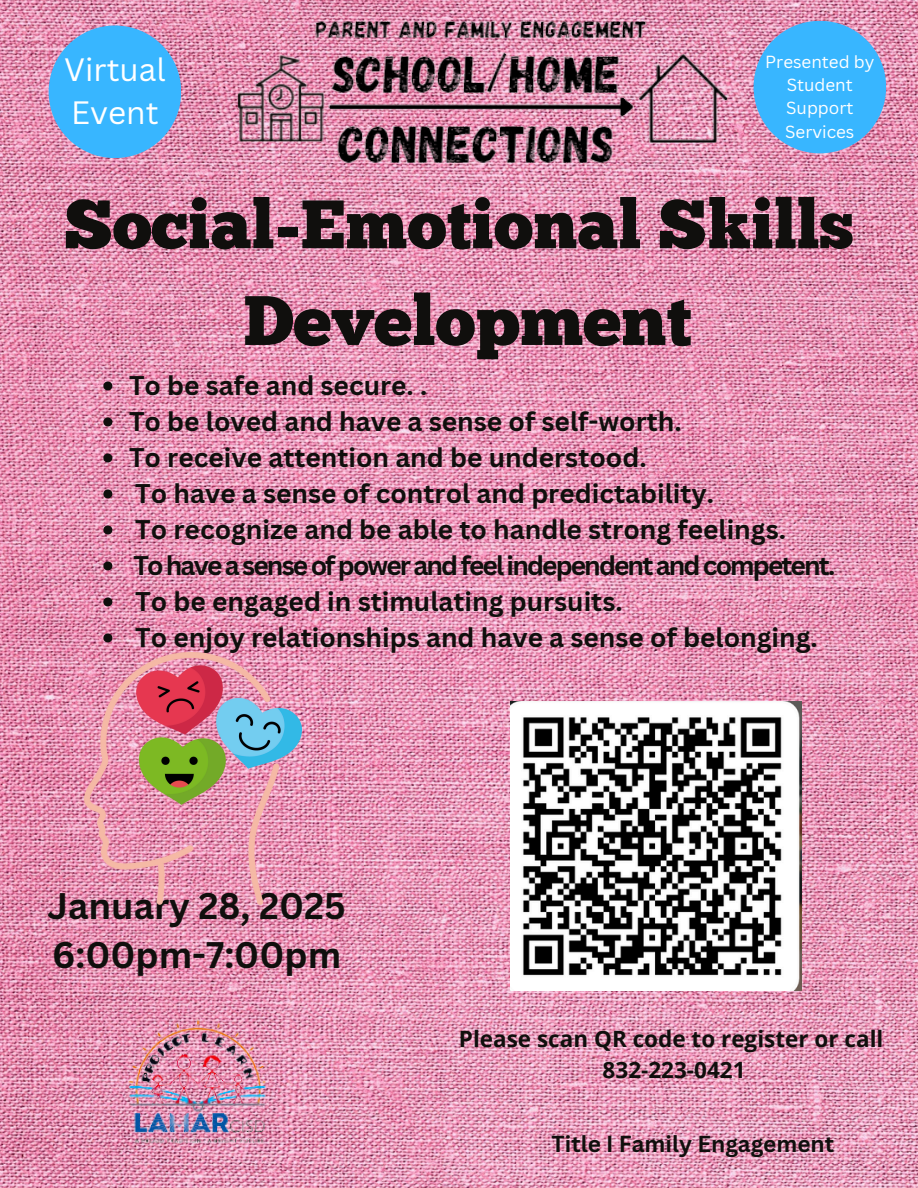
<style>
.page{position:relative;width:918px;height:1188px;background:#fff}
.page>*{position:absolute;margin:0;border:0;box-sizing:border-box;transform-origin:0 0}
.t1{font:69.9px "Chunk Five";color:#100f0d}
.t2{font:68.4px "Chunk Five";color:#100f0d}
.t3{font:700 36px/49.5px "Canva Sans";color:#100f0d}
.t4{font:31.5px/43.3px "Canva Sans";color:#fff}
.t5{font:700 26.4px "Canva Sans";color:#100f0d}
.t6{font:700 26.4px "Canva Sans";letter-spacing:-.07em;color:#100f0d}
.t7{font:700 22.5px/31.5px "Open Sans";color:#100f0d;text-align:center}
.t8{font:700 22.5px "Canva Sans";color:#100f0d}
.t9{font:17.1px/23.4px "Canva Sans";color:#fff;text-align:center}
</style>
<div class="page">
<img style="left:0;top:0;width:918px;height:1188px">
<div style="left:49px;top:26px;width:132px;height:132px;background:#38b6ff;border-radius:50%"></div>
<img style="left:228px;top:22px;width:519px;height:140px">
<div style="left:754px;top:21px;width:132px;height:132px;background:#38b6ff;border-radius:50%"></div>
<img style="left:115px;top:1016px;width:164px;height:142px">
<img style="left:84px;top:652px;width:217px;height:252px">
<img style="left:511px;top:702px;width:290px;height:289px">
<svg style="left:103px;top:381px;width:9px;height:9px"></svg>
<svg style="left:103px;top:417px;width:9px;height:9px"></svg>
<svg style="left:103px;top:453px;width:9px;height:9px"></svg>
<svg style="left:103px;top:489px;width:9px;height:9px"></svg>
<svg style="left:103px;top:525px;width:9px;height:9px"></svg>
<svg style="left:103px;top:561px;width:9px;height:9px"></svg>
<svg style="left:103px;top:597px;width:9px;height:9px"></svg>
<svg style="left:103px;top:633px;width:9px;height:9px"></svg>
<p class="t4" style="left:64px;top:47px;width:103px">Virtual<br>Event</p>
<h5 class="t9" style="left:765px;top:49px;width:111px">Presented by<br>Student<br>Support<br>Services</h5>
<p class="t2" style="left:64px;top:197px;width:791px">Social-Emotional Skills</p>
<p class="t1" style="left:243px;top:293px;width:450px">Development</p>
<p class="t5" style="left:129px;top:367px;width:300px">To be safe and secure. .</p>
<p class="t5" style="left:129px;top:403px;width:554px">To be loved and have a sense of self-worth.</p>
<p class="t5" style="left:129px;top:439px;width:519px">To receive attention and be understood.</p>
<p class="t5" style="left:135px;top:475px;width:580px">To have a sense of control and predictability.</p>
<h2 class="t5" style="left:135px;top:511px;width:652px">To recognize and be able to handle strong feelings.</h2>
<p class="t6" style="left:133px;top:547px;width:703px">To have a sense of power and feel independent and competent.</p>
<p class="t5" style="left:135px;top:583px;width:489px">To be engaged in stimulating pursuits.</p>
<h5 class="t5" style="left:135px;top:619px;width:684px">To enjoy relationships and have a sense of belonging.</h5>
<p class="t3" style="left:47px;top:880px;width:300px">January 28, 2025<br>6:00pm-7:00pm</p>
<p class="t7" style="left:459px;top:1022px;width:426px">Please scan QR code to register or call<br>832-223-0421</p>
<p class="t8" style="left:552px;top:1128px;width:284px">Title I Family Engagement</p>
</div>
